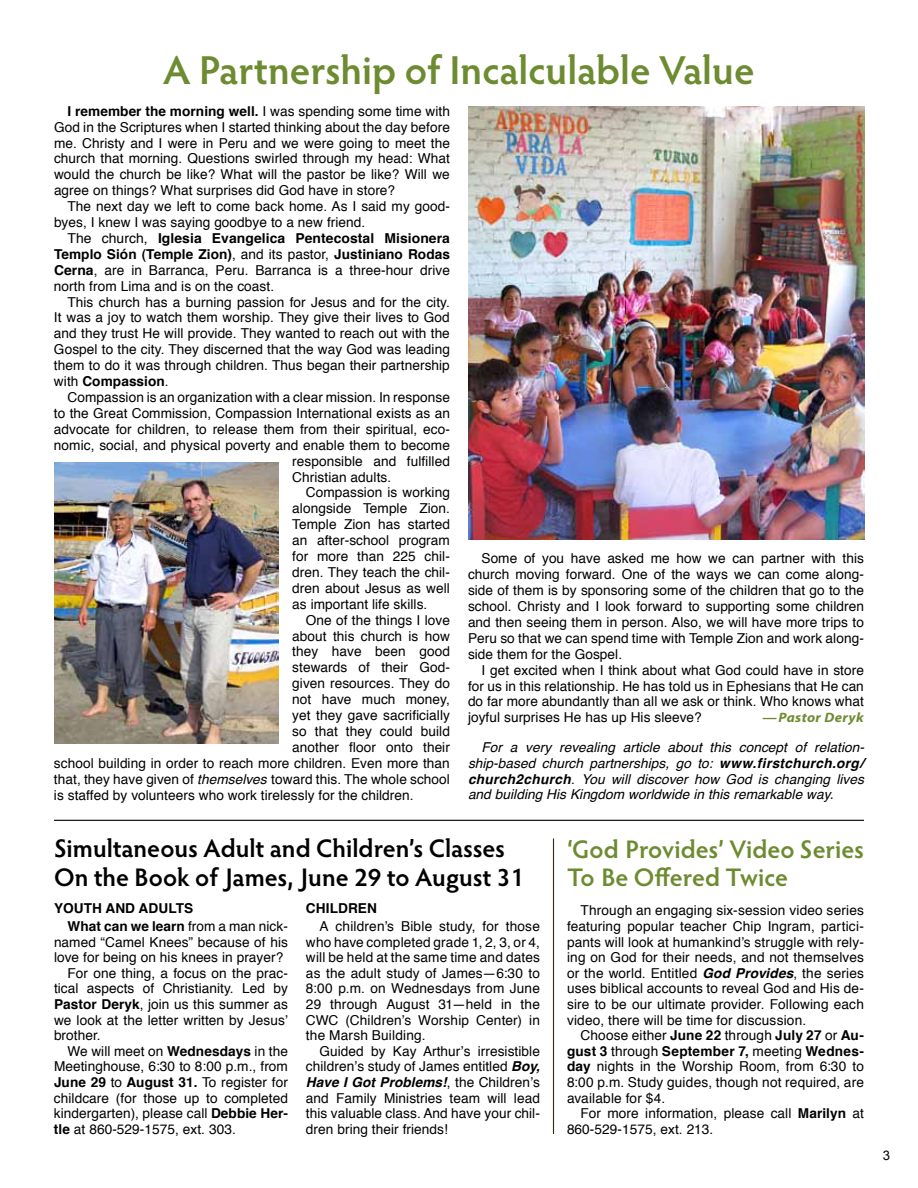
<style>
.page{position:relative;width:918px;height:1188px;background:#fff}
.page>*{position:absolute;margin:0;border:0;box-sizing:border-box;transform-origin:0 0}
.t1{font:600 40.5px "Hypatia Sans Pro";color:#6d8b30}
.t2{font:600 25.5px/28.5px "Hypatia Sans Pro";color:#000}
.t3{font:600 25.5px/28.5px "Hypatia Sans Pro";color:#6d8b30}
.t4{font:13.65px/15.6px "Helvetica";letter-spacing:.005em;color:#000;text-align:justify}
.t5{font:italic 13.65px/15.9px "Helvetica";letter-spacing:.005em;color:#000;text-align:justify}
.t6{font:700 13.65px/17.7px "Helvetica";letter-spacing:.005em;color:#000}
.t7{font:italic 700 13.65px "Myriad Pro";letter-spacing:.025em;color:#6d8b30;scale:1.07 1}
.t8{font:13.2px "Arial";color:#000}
.s1{font-weight:700}
.s2{font-style:italic}
.s3{font-style:normal}
.s4{font-weight:400}
.s5{font-weight:700;font-style:italic}
</style>
<div class="page">
<hr style="left:54px;top:820px;width:810px;height:1px;background:#000">
<img style="left:468px;top:107px;width:396px;height:433px">
<img style="left:54px;top:463px;width:225px;height:281px">
<hr style="left:553px;top:838px;width:1px;height:296px;background:#332a1b">
<h1 class="t1" style="left:163px;top:42px;width:593px">A Partnership of Incalculable Value</h1>
<p class="t4" style="left:54px;top:103px;width:398px;text-indent:13px"><span class="s1">I remember the morning well.</span> I was spending some time with God in the Scriptures when I started thinking about the day before me. Christy and I were in Peru and we were going to meet the church that morning. Questions swirled through my head: What would the church be like? What will the pastor be like? Will we agree on things? What surprises did God have in store?</p>
<p class="t4" style="left:54px;top:199px;width:398px;text-indent:13px">The next day we left to come back home. As I said my good&shy;byes, I knew I was saying goodbye to a new friend.</p>
<p class="t4" style="left:54px;top:231px;width:398px;text-indent:14px">The church, <span class="s1">Iglesia Evangelica Pentecostal Misionera Templo Sión (Temple Zion)</span>, and its pastor, <span class="s1">Justiniano Rodas Cerna</span>, are in Barranca, Peru. Barranca is a three-hour drive north from Lima and is on the coast.</p>
<p class="t4" style="left:54px;top:294px;width:397px;text-indent:13px">This church has a burning passion for Jesus and for the city.<br>It was a joy to watch them worship. They give their lives to God and they trust He will provide. They wanted to reach out with the Gospel to the city. They discerned that the way God was leading them to do it was through children. Thus began their partnership with <span class="s1">Compassion</span>.</p>
<p class="t4" style="left:67px;top:390px;width:384px">Compassion is an organization with a clear mission. In response</p>
<p class="t4" style="left:54px;top:406px;width:397px">to the Great Commission, Compassion International exists as an</p>
<p class="t4" style="left:54px;top:422px;width:398px">advocate for children, to release them from their spiritual, eco-</p>
<p class="t4" style="left:54px;top:438px;width:397px">nomic, social, and physical poverty and enable them to become</p>
<p class="t4" style="left:292px;top:453px;width:159px">responsible and fulfilled</p>
<p class="t4" style="left:292px;top:469px;width:100px">Christian adults.</p>
<p class="t4" style="left:306px;top:485px;width:146px">Compassion is working</p>
<p class="t4" style="left:292px;top:501px;width:159px">alongside Temple Zion.</p>
<p class="t4" style="left:292px;top:517px;width:159px">Temple Zion has started</p>
<p class="t4" style="left:292px;top:533px;width:159px">an after-school program</p>
<p class="t4" style="left:292px;top:549px;width:159px">for more than 225 chil-</p>
<p class="t4" style="left:292px;top:565px;width:159px">dren. They teach the chil-</p>
<p class="t4" style="left:292px;top:581px;width:159px">dren about Jesus as well</p>
<p class="t4" style="left:292px;top:597px;width:137px">as important life skills.</p>
<p class="t4" style="left:306px;top:612px;width:146px">One of the things I love</p>
<p class="t4" style="left:292px;top:628px;width:159px">about this church is how</p>
<p class="t4" style="left:292px;top:644px;width:159px">they have been good</p>
<p class="t4" style="left:292px;top:660px;width:159px">stewards of their God-</p>
<p class="t4" style="left:292px;top:676px;width:159px">given resources. They do</p>
<p class="t4" style="left:292px;top:692px;width:159px">not have much money,</p>
<p class="t4" style="left:292px;top:708px;width:159px">yet they gave sacrificially</p>
<p class="t4" style="left:292px;top:724px;width:159px">so that they could build</p>
<p class="t4" style="left:292px;top:740px;width:159px">another floor onto their</p>
<p class="t4" style="left:54px;top:756px;width:397px">school building in order to reach more children. Even more than</p>
<p class="t4" style="left:54px;top:771px;width:397px">that, they have given of <span class="s2">themselves</span> toward this. The whole school</p>
<p class="t4" style="left:54px;top:787px;width:361px">is staffed by volunteers who work tirelessly for the children.</p>
<p class="t4" style="left:468px;top:551px;width:398px;text-indent:13px">Some of you have asked me how we can partner with this church moving forward. One of the ways we can come along&shy;side of them is by sponsoring some of the children that go to the school. Christy and I look forward to supporting some children and then seeing them in person. Also, we will have more trips to Peru so that we can spend time with Temple Zion and work along&shy;side them for the Gospel.</p>
<p class="t4" style="left:468px;top:662px;width:398px;text-indent:13px">I get excited when I think about what God could have in store for us in this relationship. He has told us in Ephesians that He can do far more abundantly than all we ask or think. Who knows what joyful surprises He has up His sleeve?</p>
<p class="t7" style="left:762px;top:709px;width:96px">—Pastor Deryk</p>
<p class="t5" style="left:468px;top:739px;width:398px;text-indent:13px">For a very revealing article about this concept of relation&shy;ship-based church partnerships, go to: <span class="s1">www.firstchurch.org/ church2church</span><span class="s3">.</span> You will discover how God is changing lives and building His Kingdom worldwide in this remarkable way.</p>
<h2 class="t2" style="left:54px;top:833px;width:472px">Simultaneous Adult and Children’s Classes<br>On the Book of James, June 29 to August 31</h2>
<p class="t6" style="left:68px;top:900px;width:222px;text-indent:-13px">YOUTH AND ADULTS<br>What can we learn <span class="s4">from a man nick-</span></p>
<p class="t4" style="left:54px;top:934px;width:235px">named “Camel Knees” because of his</p>
<p class="t4" style="left:54px;top:950px;width:231px">love for being on his knees in prayer?</p>
<p class="t4" style="left:68px;top:966px;width:222px">For one thing, a focus on the prac-</p>
<p class="t4" style="left:54px;top:981px;width:235px">tical aspects of Christianity. Led by</p>
<p class="t4" style="left:54px;top:997px;width:235px"><span class="s1">Pastor Deryk</span>, join us this summer as</p>
<p class="t4" style="left:54px;top:1012px;width:235px">we look at the letter written by Jesus’</p>
<p class="t4" style="left:54px;top:1028px;width:48px">brother.</p>
<p class="t4" style="left:68px;top:1044px;width:222px">We will meet on <span class="s1">Wednesdays</span> in the</p>
<p class="t4" style="left:54px;top:1059px;width:236px">Meetinghouse, 6:30 to 8:00 p.m., from</p>
<p class="t6" style="left:54px;top:1074px;width:235px">June 29 <span class="s4">to</span> August 31. <span class="s4">To register for</span></p>
<p class="t4" style="left:54px;top:1090px;width:235px">childcare (for those up to completed</p>
<p class="t4" style="left:54px;top:1106px;width:236px">kindergarten), please call <span class="s1">Debbie Her-</span></p>
<p class="t4" style="left:54px;top:1122px;width:183px"><span class="s1">tle</span> at 860-529-1575, ext. 303.</p>
<p class="t6" style="left:306px;top:900px;width:72px">CHILDREN</p>
<p class="t4" style="left:306px;top:919px;width:236px;text-indent:13px">A children’s Bible study, for those who have completed grade 1, 2, 3, or 4, will be held at the same time and dates as the adult study of James—6:30 to 8:00 p.m. on Wednesdays from June 29 through August 31—held in the CWC (Children’s Worship Center) in the Marsh Building.</p>
<p class="t4" style="left:306px;top:1044px;width:236px;text-indent:13px">Guided by Kay Arthur’s irresistible children’s study of James entitled <span class="s5">Boy, Have I Got Problems!</span>, the Children’s and Family Ministries team will lead this valuable class. And have your chil&shy;dren bring their friends!</p>
<h2 class="t3" style="left:567px;top:834px;width:298px">‘God Provides’ Video Series<br>To Be Offered Twice</h2>
<p class="t4" style="left:567px;top:903px;width:298px;text-indent:13px">Through an engaging six-session video series featuring popular teacher Chip Ingram, partici&shy;pants will look at humankind’s struggle with rely&shy;ing on God for their needs, and not themselves or the world. Entitled <span class="s5">God Provides</span>, the series uses biblical accounts to reveal God and His de&shy;sire to be our ultimate provider. Following each video, there will be time for discussion.</p>
<p class="t4" style="left:567px;top:1028px;width:298px;text-indent:13px">Choose either <span class="s1">June 22</span> through <span class="s1">July 27</span> or <span class="s1">Au&shy;gust 3</span> through <span class="s1">September 7,</span> meeting <span class="s1">Wednes&shy;day</span> nights in the Worship Room, from 6:30 to 8:00 p.m. Study guides, though not required, are available for $4.</p>
<p class="t4" style="left:567px;top:1106px;width:298px;text-indent:13px">For more information, please call <span class="s1">Marilyn</span> at<br>860-529-1575, ext. 213.</p>
<p class="t8" style="left:883px;top:1146px;width:9px">3</p>
</div>
